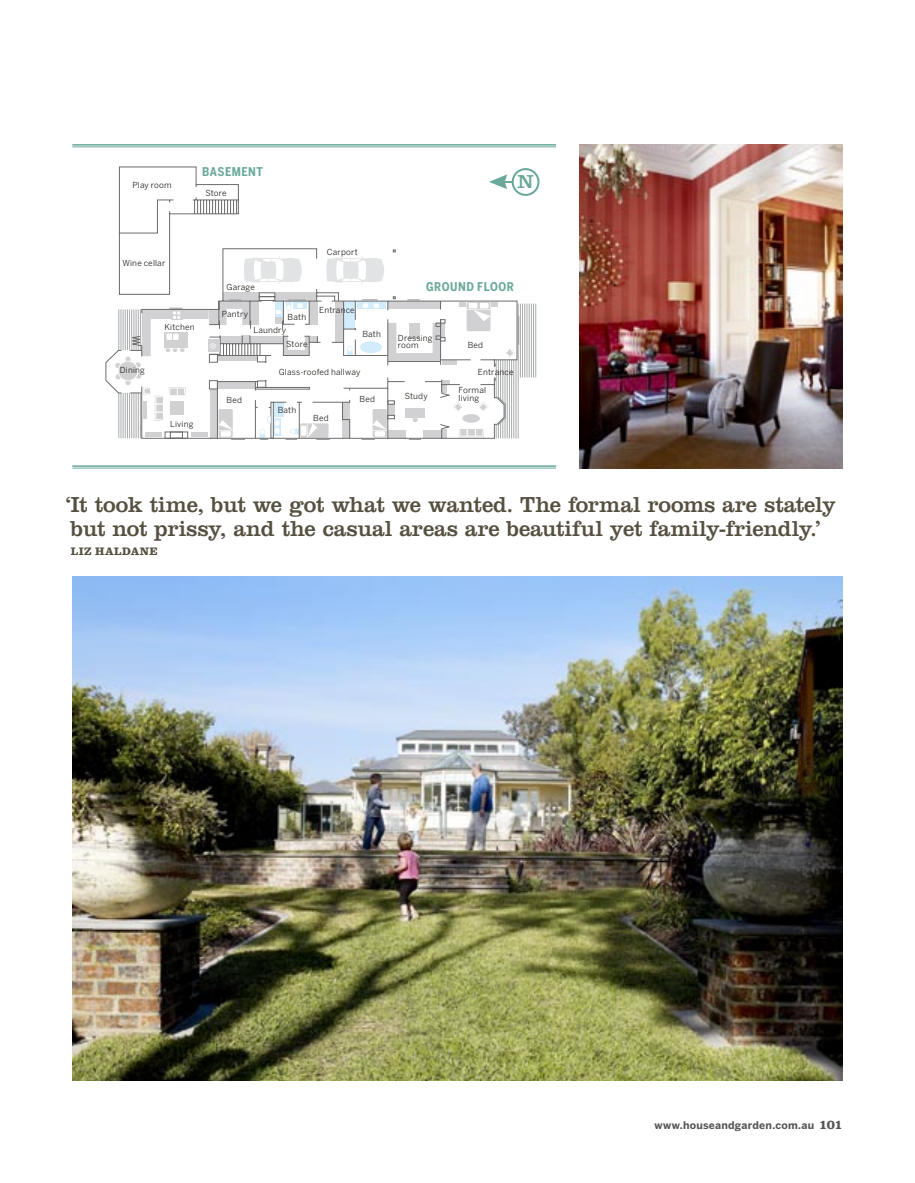
<style>
.page{position:relative;width:915px;height:1183px;background:#fff}
.page>*{position:absolute;margin:0;border:0;box-sizing:border-box;transform-origin:0 0}
.Pullout_Serif_R{font:22.5px/24px "Clarendon LT Std";letter-spacing:-.01em;color:#565041}
.t1{font:19.5px "Clarendon LT Std";color:#6aa999}
.Caption_copy_R{font:700 12px "Benton Sans Cond";letter-spacing:.04em;color:#6aa999}
.Pullout_Serif_R-2{font:700 11.25px "Clarendon LT Std";letter-spacing:.03em;color:#565041}
.t2{font:700 10.5px "Benton Sans";letter-spacing:.02em;color:#565656}
.Caption_Plan_room_R{font:8.25px/7.5px "Benton Sans";letter-spacing:.025em;color:#23201c}
.s1{font-family:"Clarendon LT Std";font-size:13.5px}
</style>
<div class="page">
<hr style="left:72px;top:144px;width:484px;height:1px;background:#6aa999">
<hr style="left:72px;top:146px;width:484px;height:1px;background:#6aa999">
<hr style="left:72px;top:465px;width:484px;height:1px;background:#6aa999">
<hr style="left:72px;top:467px;width:484px;height:1px;background:#6aa999">
<hr style="left:520px;top:303px;width:1px;height:74px;background:#a9aaac">
<hr style="left:522px;top:303px;width:1px;height:74px;background:#a9aaac">
<hr style="left:524px;top:303px;width:1px;height:74px;background:#a9aaac">
<hr style="left:526px;top:303px;width:1px;height:74px;background:#a9aaac">
<hr style="left:528px;top:303px;width:1px;height:74px;background:#a9aaac">
<hr style="left:531px;top:303px;width:1px;height:74px;background:#a9aaac">
<hr style="left:533px;top:303px;width:1px;height:74px;background:#a9aaac">
<hr style="left:535px;top:303px;width:1px;height:74px;background:#a9aaac">
<img style="left:72px;top:576px;width:770px;height:504px">
<div style="left:511px;top:168px;width:28px;height:28px;border:2px solid #6aa999;border-radius:50%"></div>
<svg style="left:106px;top:167px;width:410px;height:273px"></svg>
<img style="left:579px;top:144px;width:263px;height:324px">
<p class="Caption_Plan_room_R" style="left:132px;top:181px;width:41px">Play room</p>
<p class="Caption_copy_R" style="left:202px;top:165px;width:62px">BASEMENT</p>
<p class="Caption_Plan_room_R" style="left:205px;top:189px;width:23px">Store</p>
<p class="t1" style="left:517px;top:170px;width:18px">N</p>
<p class="Caption_Plan_room_R" style="left:122px;top:259px;width:44px">Wine cellar</p>
<p class="Caption_Plan_room_R" style="left:120px;top:365px;width:27px">Dining</p>
<p class="Caption_Plan_room_R" style="left:164px;top:322px;width:32px">Kitchen</p>
<p class="Caption_Plan_room_R" style="left:170px;top:420px;width:25px">Living</p>
<p class="Caption_Plan_room_R" style="left:226px;top:283px;width:30px">Garage</p>
<p class="Caption_Plan_room_R" style="left:222px;top:310px;width:28px">Pantry</p>
<p class="Caption_Plan_room_R" style="left:287px;top:313px;width:20px">Bath</p>
<p class="Caption_Plan_room_R" style="left:253px;top:326px;width:34px">Laundry</p>
<p class="Caption_Plan_room_R" style="left:286px;top:340px;width:23px">Store</p>
<p class="Caption_Plan_room_R" style="left:327px;top:248px;width:32px">Carport</p>
<p class="Caption_Plan_room_R" style="left:319px;top:306px;width:37px">Entrance</p>
<p class="Caption_Plan_room_R" style="left:362px;top:330px;width:20px">Bath</p>
<p class="Caption_Plan_room_R" style="left:279px;top:368px;width:83px">Glass-roofed hallway</p>
<p class="Caption_Plan_room_R" style="left:226px;top:396px;width:17px">Bed</p>
<p class="Caption_Plan_room_R" style="left:359px;top:395px;width:17px">Bed</p>
<p class="Caption_Plan_room_R" style="left:277px;top:406px;width:20px">Bath</p>
<p class="Caption_Plan_room_R" style="left:313px;top:414px;width:17px">Bed</p>
<p class="Caption_copy_R" style="left:426px;top:279px;width:89px">GROUND FLOOR</p>
<p class="Caption_Plan_room_R" style="left:398px;top:334px;width:36px">Dressing room</p>
<p class="Caption_Plan_room_R" style="left:467px;top:341px;width:17px">Bed</p>
<p class="Caption_Plan_room_R" style="left:477px;top:368px;width:37px">Entrance</p>
<p class="Caption_Plan_room_R" style="left:404px;top:392px;width:25px">Study</p>
<p class="Caption_Plan_room_R" style="left:458px;top:386px;width:29px">Formal living</p>
<p class="Pullout_Serif_R" style="left:66px;top:492px;width:771px">‘ It took time, but we got what we wanted. The formal rooms are stately but not prissy, and the casual areas are beautiful yet family-friendly.’</p>
<p class="Pullout_Serif_R-2" style="left:71px;top:544px;width:88px">LIZ HALDANE</p>
<p class="t2" style="left:654px;top:1118px;width:189px">www.houseandgarden.com.au <span class="s1">101</span></p>
</div>
